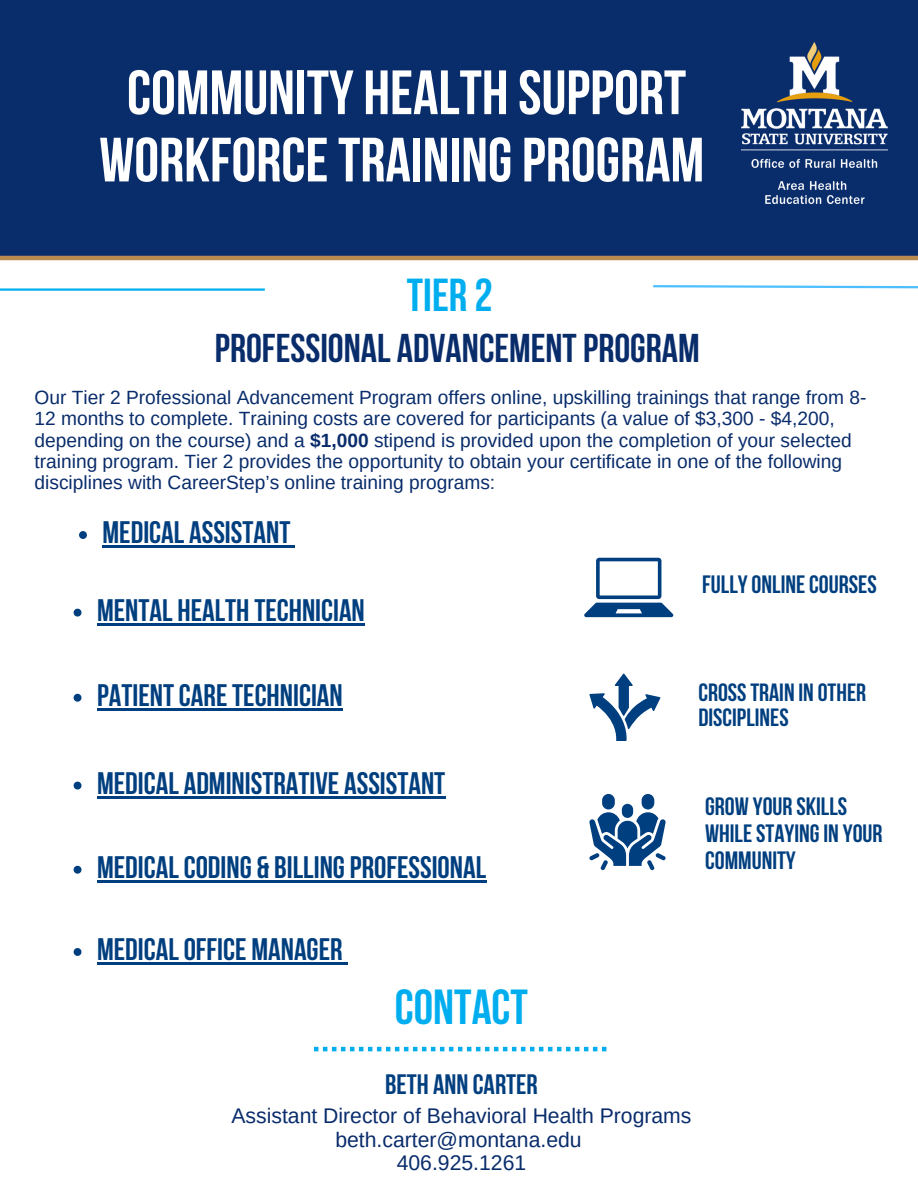
<style>
.page{position:relative;width:918px;height:1188px;background:#fff}
.page>*{position:absolute;margin:0;border:0;box-sizing:border-box;transform-origin:0 0}
.t1{font:700 62.4px/67.3px "Bebas Neue";color:#fff;text-align:center}
.t2{font:700 49.05px "Bebas Neue";color:#00aeef}
.t3{font:700 46.05px "Bebas Neue";color:#00aeef}
.t4{font:700 40.05px "Bebas Neue";color:#092c6b}
.t5{font:700 31.05px "Bebas Neue";color:#003f7f}
.t6{font:700 28.05px "Bebas Neue";color:#003f7f}
.t7{font:700 25.05px/27px "Bebas Neue";color:#003f7f}
.t8{font:700 24.9px/25.8px "Bebas Neue";color:#003f7f}
.t9{font:21.15px "Arimo";color:#092c6b}
.t10{font:19.2px/21.3px "Arimo";color:#092c6b}
.s1{font-weight:700}
</style>
<div class="page">
<div style="left:0;top:0;width:918px;height:256px;background:#092c6b"></div>
<img style="left:742px;top:43px;width:146px;height:161px">
<hr style="left:0;top:256px;width:918px;height:4px;background:#b88a50">
<hr style="left:0;top:288px;width:265px;height:3px;background:#00aeef">
<svg style="left:653px;top:285px;width:265px;height:4px"></svg>
<svg style="left:314px;top:1047px;width:292px;height:4px"></svg>
<svg style="left:584px;top:558px;width:89px;height:59px"></svg>
<div style="left:622px;top:804px;width:11px;height:14px;background:#003f7f;border-radius:6px"></div>
<div style="left:602px;top:794px;width:13px;height:15px;background:#003f7f;border-radius:6px"></div>
<div style="left:642px;top:794px;width:12px;height:15px;background:#003f7f;border-radius:6px"></div>
<svg style="left:589px;top:812px;width:77px;height:58px"></svg>
<svg style="left:589px;top:673px;width:71px;height:68px"></svg>
<svg style="left:79px;top:531px;width:8px;height:8px"></svg>
<hr style="left:103px;top:546px;width:187px;height:2px;background:#003f7f">
<svg style="left:74px;top:609px;width:7px;height:8px"></svg>
<hr style="left:97px;top:623px;width:268px;height:3px;background:#003f7f">
<svg style="left:74px;top:694px;width:7px;height:8px"></svg>
<hr style="left:97px;top:708px;width:246px;height:3px;background:#003f7f">
<svg style="left:74px;top:782px;width:7px;height:8px"></svg>
<hr style="left:97px;top:796px;width:348px;height:3px;background:#003f7f">
<svg style="left:74px;top:866px;width:7px;height:8px"></svg>
<hr style="left:97px;top:880px;width:389px;height:3px;background:#003f7f">
<svg style="left:74px;top:948px;width:7px;height:8px"></svg>
<hr style="left:97px;top:963px;width:246px;height:2px;background:#003f7f">
<h6 class="t1" style="left:99px;top:65px;width:607px">COMMUNITY HEALTH SUPPORT<br>WORKFORCETRAININGPROGRAM</h6>
<h1 class="t3" style="left:407px;top:276px;width:87px">TIER 2</h1>
<h4 class="t4" style="left:215px;top:332px;width:487px">PROFESSIONAL ADVANCEMENTPROGRAM</h4>
<p class="t10" style="left:35px;top:386px;width:834px">Our Tier 2 Professional Advancement Program offers online, upskilling trainings that range from 8- 12 months to complete. Training costs are covered for participants (a value of $3,300 - $4,200, depending on the course) and a <span class="s1">$1,000</span> stipend is provided upon the completion of your selected training program. Tier 2 provides the opportunity to obtain your certificate in one of the following disciplines with CareerStep’s online training programs:</p>
<h2 class="t5" style="left:103px;top:520px;width:189px">MEDICAL ASSISTANT</h2>
<p class="t5" style="left:97px;top:598px;width:269px">MENTAL HEALTH TECHNICIAN</p>
<p class="t7" style="left:702px;top:573px;width:176px">FULLY ONLINE COURSES</p>
<p class="t5" style="left:97px;top:683px;width:247px">PATIENTCARETECHNICIAN</p>
<h6 class="t5" style="left:97px;top:771px;width:350px">MEDICAL ADMINISTRATIVE ASSISTANT</h6>
<p class="t5" style="left:97px;top:855px;width:391px">MEDICALCODING &amp; BILLINGPROFESSIONAL</p>
<p class="t8" style="left:698px;top:681px;width:169px">CROSSTRAIN IN OTHER<br>DISCIPLINES</p>
<h3 class="t7" style="left:705px;top:795px;width:179px">GROW YOUR SKILLS<br>WHILESTAYINGIN YOUR<br>COMMUNITY</h3>
<h2 class="t5" style="left:97px;top:937px;width:247px">MEDICALOFFICE MANAGER</h2>
<p class="t2" style="left:395px;top:987px;width:135px">CONTACT</p>
<p class="t6" style="left:385px;top:1073px;width:154px">BETH ANN CARTER</p>
<p class="t9" style="left:231px;top:1104px;width:462px">Assistant Director of Behavioral Health Programs</p>
<h6 class="t9" style="left:335px;top:1128px;width:248px">beth.carter@montana.edu</h6>
<p class="t9" style="left:397px;top:1151px;width:131px">406.925.1261</p>
</div>
